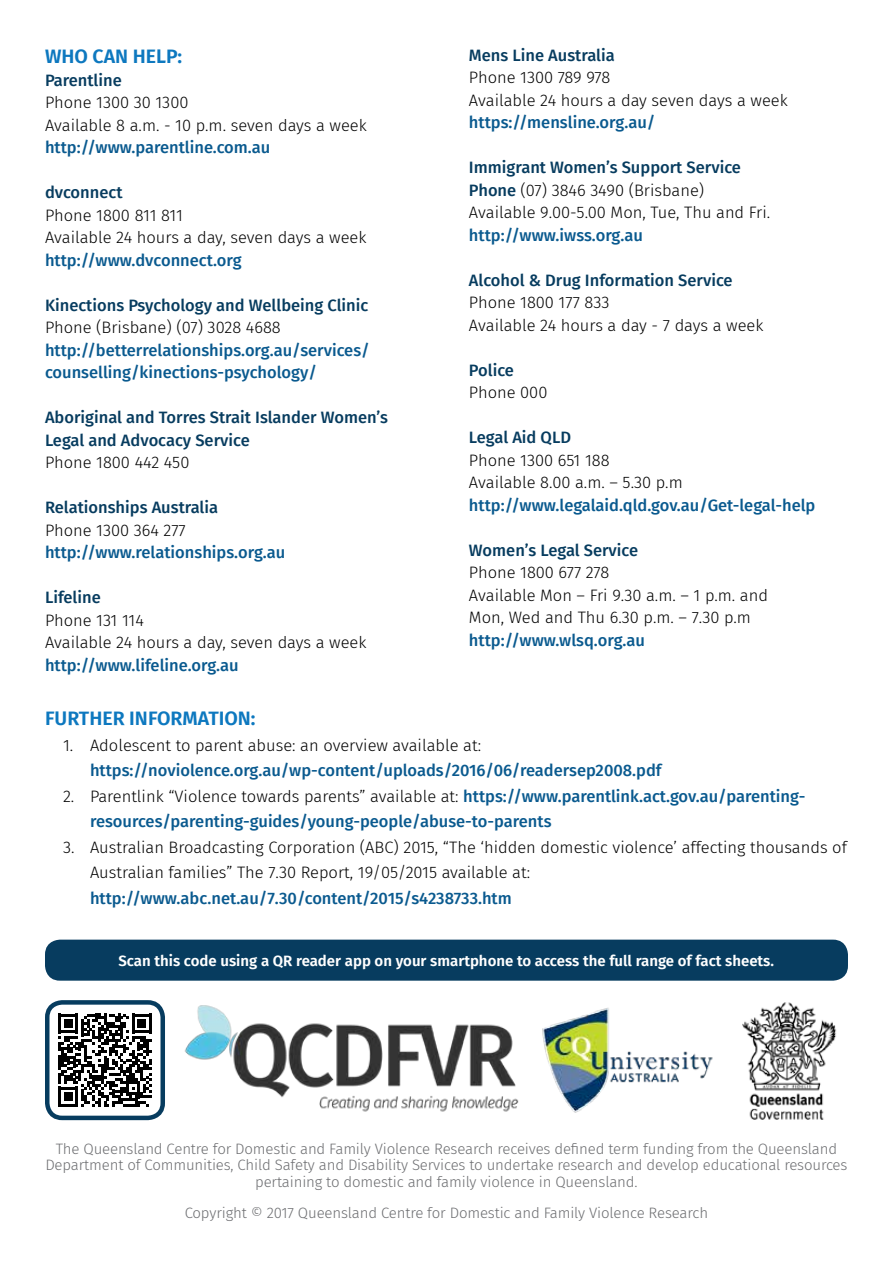
<style>
.page{position:relative;width:893px;height:1263px;background:#fff}
.page>*{position:absolute;margin:0;border:0;box-sizing:border-box;transform-origin:0 0}
.t1{font:600 19.5px "Fira Sans";color:#0d78bf}
.t2{font:300 16.5px/22.5px "Fira Sans";color:#000}
.t3{font:500 16.5px/22.5px "Fira Sans";color:#0a5a8f}
.t4{font:500 16.5px/22.5px "Fira Sans";color:#073c5f}
.t5{font:300 15px/16.5px "Fira Sans";letter-spacing:-.01em;color:#6d6e71;text-align:center}
.t6{font:600 15px "Fira Sans";color:#fff}
.s1{font-weight:500;color:#073c5f}
.s2{font-weight:300;color:#000}
</style>
<div class="page">
<img style="left:184px;top:1005px;width:335px;height:107px">
<img style="left:742px;top:1002px;width:95px;height:118px">
<img style="left:542px;top:1008px;width:171px;height:105px">
<div style="left:45px;top:940px;width:803px;height:41px;background:#073c5f;border-radius:15px"></div>
<svg style="left:59px;top:1014px;width:92px;height:93px"></svg>
<div style="left:45px;top:1000px;width:120px;height:120px;border:4px solid #073c5f;border-radius:15px"></div>
<p class="t1" style="left:45px;top:40px;width:139px">WHO CAN HELP:</p>
<p class="t4" style="left:45px;top:68px;width:78px">Parentline</p>
<p class="t2" style="left:45px;top:91px;width:323px">Phone 1300 30 1300<br>Available 8 a.m. - 10 p.m. seven days a week</p>
<p class="t3" style="left:45px;top:135px;width:227px">http://www.parentline.com.au</p>
<p class="t4" style="left:45px;top:180px;width:79px">dvconnect</p>
<p class="t2" style="left:45px;top:204px;width:323px">Phone 1800 811 811<br>Available 24 hours a day, seven days a week</p>
<p class="t3" style="left:45px;top:248px;width:198px">http://www.dvconnect.org</p>
<p class="t4" style="left:45px;top:293px;width:325px">Kinections Psychology and Wellbeing Clinic</p>
<p class="t2" style="left:45px;top:316px;width:237px">Phone (Brisbane) (07) 3028 4688</p>
<p class="t3" style="left:45px;top:338px;width:326px">http://betterrelationships.org.au/services/ counselling/kinections-psychology/</p>
<p class="t4" style="left:45px;top:405px;width:345px">Aboriginal and Torres Strait Islander Women’s<br>Legal and Advocacy Service</p>
<p class="t2" style="left:45px;top:451px;width:146px">Phone 1800 442 450</p>
<p class="t4" style="left:45px;top:495px;width:175px">Relationships Australia</p>
<p class="t2" style="left:45px;top:519px;width:142px">Phone 1300 364 277</p>
<p class="t3" style="left:45px;top:540px;width:242px">http://www.relationships.org.au</p>
<p class="t4" style="left:45px;top:585px;width:57px">Lifeline</p>
<p class="t2" style="left:45px;top:609px;width:323px">Phone 131 114<br>Available 24 hours a day, seven days a week</p>
<p class="t3" style="left:45px;top:653px;width:195px">http://www.lifeline.org.au</p>
<p class="t4" style="left:469px;top:43px;width:147px">Mens Line Australia</p>
<p class="t2" style="left:469px;top:66px;width:320px">Phone 1300 789 978<br>Available 24 hours a day seven days a week</p>
<p class="t3" style="left:469px;top:110px;width:188px">https://mensline.org.au/</p>
<p class="t2" style="left:469px;top:156px;width:303px"><span class="s1">Immigrant Women’s Support Service<br>Phone</span> (07) 3846 3490 (Brisbane)<br>Available 9.00-5.00 Mon, Tue, Thu and Fri.</p>
<p class="t3" style="left:469px;top:223px;width:175px">http://www.iwss.org.au</p>
<p class="t4" style="left:469px;top:268px;width:265px">Alcohol &amp; Drug Information Service</p>
<p class="t2" style="left:469px;top:291px;width:296px">Phone 1800 177 833<br>Available 24 hours a day - 7 days a week</p>
<p class="t4" style="left:469px;top:358px;width:47px">Police</p>
<p class="t2" style="left:469px;top:381px;width:80px">Phone 000</p>
<p class="t4" style="left:469px;top:425px;width:104px">Legal Aid QLD</p>
<p class="t2" style="left:469px;top:448px;width:215px">Phone 1300 651 188<br>Available 8.00 a.m. – 5.30 p.m</p>
<p class="t3" style="left:469px;top:493px;width:348px">http://www.legalaid.qld.gov.au/Get-legal-help</p>
<p class="t4" style="left:469px;top:538px;width:171px">Women’s Legal Service</p>
<p class="t2" style="left:469px;top:561px;width:301px">Phone 1800 677 278<br>Available Mon – Fri 9.30 a.m. – 1 p.m. and<br>Mon, Wed and Thu 6.30 p.m. – 7.30 p.m</p>
<p class="t3" style="left:469px;top:628px;width:178px">http://www.wlsq.org.au</p>
<p class="t1" style="left:45px;top:702px;width:212px">FURTHER INFORMATION:</p>
<p class="t2" style="left:63px;top:734px;width:420px">1. Adolescent to parent abuse: an overview available at:</p>
<p class="t3" style="left:90px;top:758px;width:573px">https://noviolence.org.au/wp-content/uploads/2016/06/readersep2008.pdf</p>
<p class="t3" style="left:90px;top:782px;width:717px;line-height:25.5px;text-indent:-27px"><span class="s2">2. Parentlink “Violence towards parents” available at:</span> https://www.parentlink.act.gov.au/parenting&shy;resources/parenting-guides/young-people/abuse-to-parents</p>
<p class="t2" style="left:90px;top:834px;width:758px;line-height:25.5px;text-indent:-27px">3. Australian Broadcasting Corporation (ABC) 2015, “The ‘hidden domestic violence’ affecting thousands of<br>Australian families” The 7.30 Report, 19/05/2015 available at:</p>
<p class="t3" style="left:90px;top:886px;width:423px">http://www.abc.net.au/7.30/content/2015/s4238733.htm</p>
<p class="t6" style="left:118px;top:948px;width:657px">Scan this code using a QR reader app on your smartphone to access the full range of fact sheets.</p>
<p class="t5" style="left:45px;top:1140px;width:804px">The Queensland Centre for Domestic and Family Violence Research receives defined term funding from the Queensland<br>Department of Communities, Child Safety and Disability Services to undertake research and develop educational resources pertaining to domestic and family violence in Queensland.</p>
<p class="t5" style="left:185px;top:1204px;width:525px">Copyright © 2017 Queensland Centre for Domestic and Family Violence Research</p>
</div>
